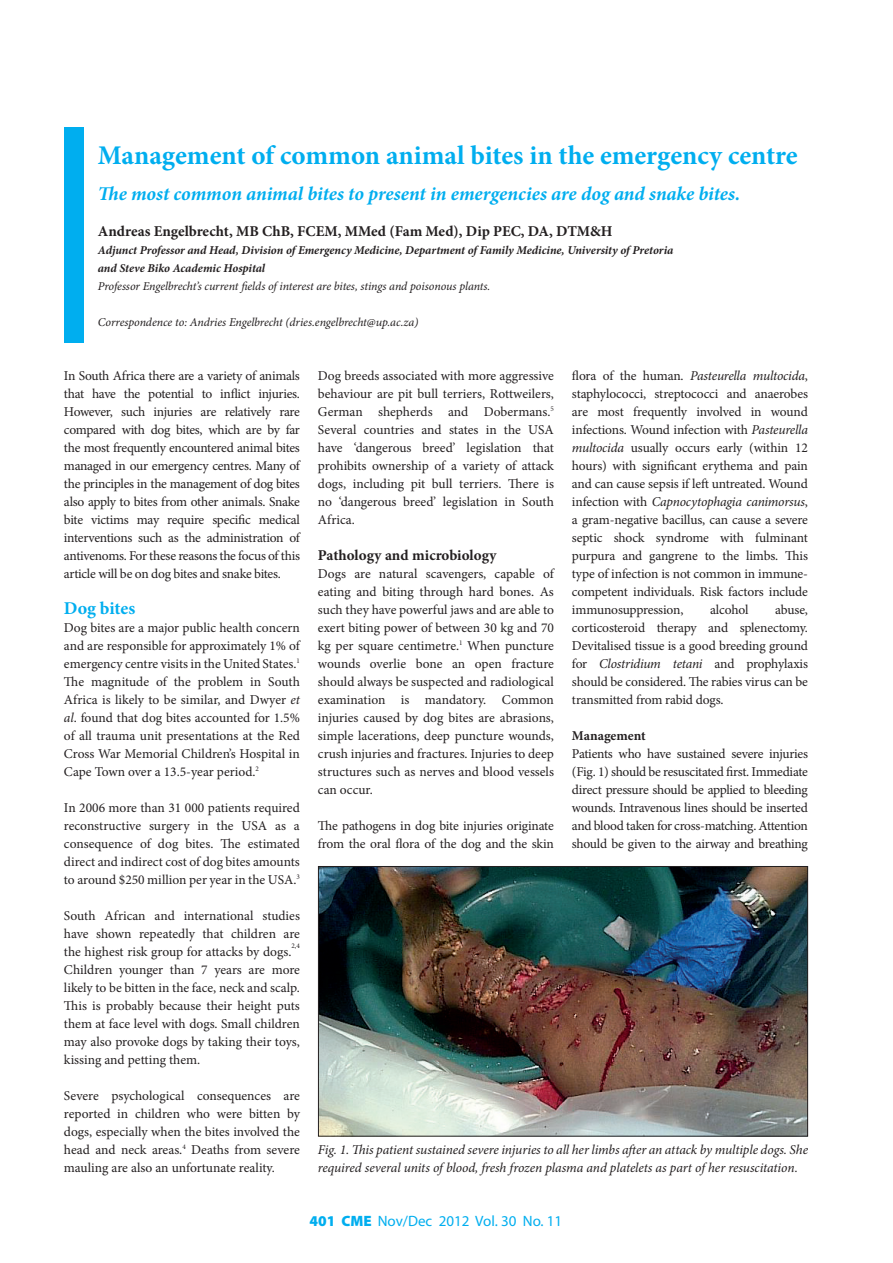
<style>
.page{position:relative;width:893px;height:1263px;background:#fff}
.page>*{position:absolute;margin:0;border:0;box-sizing:border-box;transform-origin:0 0}
.A_HEAD{font:700 27px "Minion Pro";color:#00aeef}
.BLURB_UNDER_A_HEAD{font:italic 700 19.5px "Minion Pro";letter-spacing:-.005em;color:#00aeef}
.B_HEAD{font:700 18px "Minion Pro";color:#00aeef}
.AUTHORS_NAME{font:700 15px "Minion Pro";color:#231f20}
.t1{font:15px "Myriad Pro";color:#00aeef}
.C_HEAD{font:700 15px "Minion Pro";color:#231f20}
.TEXT{font:13.5px/18px "Minion Pro";letter-spacing:-.01em;color:#231f20;text-align:justify}
.CAPTIONS{font:italic 13.5px/18px "Minion Pro";letter-spacing:-.01em;color:#231f20}
.TEXT-2{font:700 13.5px "Minion Pro";letter-spacing:-.005em;color:#231f20}
.AUTHORS_DETAILS{font:italic 700 12px "Minion Pro";letter-spacing:-.005em;color:#231f20}
.AUTHORS_CV_DETAILS{font:italic 12px "Minion Pro";letter-spacing:-.01em;color:#231f20}
.CORRESPONDING_AUTHOR{font:italic 12px "Minion Pro";letter-spacing:-.01em;color:#231f20}
.TEXT-3{font:7.2px "Minion Pro";color:#231f20}
.s1{font-style:italic}
.s2{font-weight:900}
</style>
<div class="page">
<div style="left:64px;top:127px;width:20px;height:216px;background:#00aeef"></div>
<img style="left:320px;top:868px;width:486px;height:266px">
<div style="left:318px;top:866px;width:490px;height:270px;border:1px solid #231f20"></div>
<h1 class="A_HEAD" style="left:98px;top:136px;width:701px">Management of common animal bites in the emergency centre</h1>
<h4 class="BLURB_UNDER_A_HEAD" style="left:98px;top:179px;width:644px">The most common animal bites to present in emergencies are dog and snake bites.</h4>
<p class="AUTHORS_NAME" style="left:98px;top:220px;width:516px">Andreas Engelbrecht, MB ChB, FCEM, MMed (Fam Med), Dip PEC, DA, DTM&amp;H</p>
<p class="AUTHORS_DETAILS" style="left:98px;top:241px;width:577px">Adjunct Professor and Head, Division of Emergency Medicine, Department of Family Medicine, University of Pretoria</p>
<p class="AUTHORS_DETAILS" style="left:98px;top:259px;width:169px">and Steve Biko Academic Hospital</p>
<p class="AUTHORS_CV_DETAILS" style="left:98px;top:278px;width:394px">Professor Engelbrecht’s current fields of interest are bites, stings and poisonous plants.</p>
<p class="CORRESPONDING_AUTHOR" style="left:98px;top:314px;width:322px">Correspondence to: Andries Engelbrecht (dries.engelbrecht@up.ac.za)</p>
<p class="TEXT" style="left:64px;top:366px;width:237px">In South Africa there are a variety of animals that have the potential to inflict injuries.<br>However, such injuries are relatively rare compared with dog bites, which are by far the most frequently encountered animal bites managed in our emergency centres. Many of the principles in the management of dog bites also apply to bites from other animals. Snake bite victims may require specific medical interventions such as the administration of antivenoms. For these reasons the focus of this article will be on dog bites and snake bites.</p>
<h2 class="B_HEAD" style="left:64px;top:595px;width:73px">Dog bites</h2>
<p class="TEXT" style="left:64px;top:618px;width:237px">Dog bites are a major public health concern and are responsible for approximately 1% of emergency centre visits in the United States.<sup>1<br></sup>The magnitude of the problem in South Africa is likely to be similar, and Dwyer <span class="s1">et al</span>. found that dog bites accounted for 1.5% of all trauma unit presentations at the Red Cross War Memorial Children’s Hospital in Cape Town over a 13.5-year period.<sup>2</sup></p>
<p class="TEXT" style="left:64px;top:798px;width:237px">In 2006 more than 31 000 patients required reconstructive surgery in the USA as a consequence of dog bites. The estimated direct and indirect cost of dog bites amounts to around $250 million per year in the USA.<sup>3</sup></p>
<p class="TEXT" style="left:64px;top:906px;width:237px">South African and international studies have shown repeatedly that children are the highest risk group for attacks by dogs.</p>
<p class="TEXT-3" style="left:291px;top:941px;width:10px">2,4</p>
<p class="TEXT" style="left:64px;top:960px;width:237px">Children younger than 7 years are more likely to be bitten in the face, neck and scalp.<br>This is probably because their height puts them at face level with dogs. Small children may also provoke dogs by taking their toys, kissing and petting them.</p>
<p class="TEXT" style="left:64px;top:1086px;width:238px">Severe psychological consequences are reported in children who were bitten by dogs, especially when the bites involved the head and neck areas.<sup>4</sup> Deaths from severe mauling are also an unfortunate reality.</p>
<p class="TEXT" style="left:318px;top:366px;width:237px">Dog breeds associated with more aggressive behaviour are pit bull terriers, Rottweilers, German shepherds and Dobermans.<sup>5<br></sup>Several countries and states in the USA have ‘dangerous breed’ legislation that prohibits ownership of a variety of attack dogs, including pit bull terriers. There is no ‘dangerous breed’ legislation in South Africa.</p>
<h3 class="C_HEAD" style="left:318px;top:544px;width:180px">Pathology and microbiology</h3>
<p class="TEXT" style="left:318px;top:564px;width:237px">Dogs are natural scavengers, capable of eating and biting through hard bones. As such they have powerful jaws and are able to exert biting power of between 30 kg and 70 kg per square centimetre.<sup>1</sup> When puncture wounds overlie bone an open fracture should always be suspected and radiological examination is mandatory. Common injuries caused by dog bites are abrasions, simple lacerations, deep puncture wounds, crush injuries and fractures. Injuries to deep structures such as nerves and blood vessels can occur.</p>
<p class="TEXT" style="left:318px;top:816px;width:237px">The pathogens in dog bite injuries originate from the oral flora of the dog and the skin</p>
<p class="TEXT" style="left:572px;top:366px;width:238px">flora of the human. <span class="s1">Pasteurella multocida</span>, staphylococci, streptococci and anaerobes are most frequently involved in wound infections. Wound infection with <span class="s1">Pasteurella multocida</span> usually occurs early (within 12 hours) with significant erythema and pain and can cause sepsis if left untreated. Wound infection with <span class="s1">Capnocytophagia canimorsus</span>, a gram-negative bacillus, can cause a severe septic shock syndrome with fulminant purpura and gangrene to the limbs. This type of infection is not common in immune&shy;competent individuals. Risk factors include immunosuppression,</p>
<p class="TEXT" style="left:572px;top:600px;width:238px;text-indent:203px">abuse, corticosteroid therapy and splenectomy.<br>Devitalised tissue is a good breeding ground for <span class="s1">Clostridium tetani</span> and prophylaxis should be considered. The rabies virus can be transmitted from rabid dogs.</p>
<p class="TEXT-2" style="left:572px;top:726px;width:75px">Management</p>
<p class="TEXT" style="left:572px;top:744px;width:237px">Patients who have sustained severe injuries (Fig. 1) should be resuscitated first. Immediate direct pressure should be applied to bleeding wounds. Intravenous lines should be inserted and blood taken for cross-matching. Attention should be given to the airway and breathing</p>
<p class="TEXT" style="left:710px;top:600px;width:40px">alcohol</p>
<p class="CAPTIONS" style="left:318px;top:1140px;width:492px">Fig. 1. This patient sustained severe injuries to all her limbs after an attack by multiple dogs. She required several units of blood, fresh frozen plasma and platelets as part of her resuscitation.</p>
<p class="t1" style="left:310px;top:1211px;width:254px"><span class="s2">401 CME</span> Nov/Dec 2012 Vol. 30 No. 11</p>
</div>
